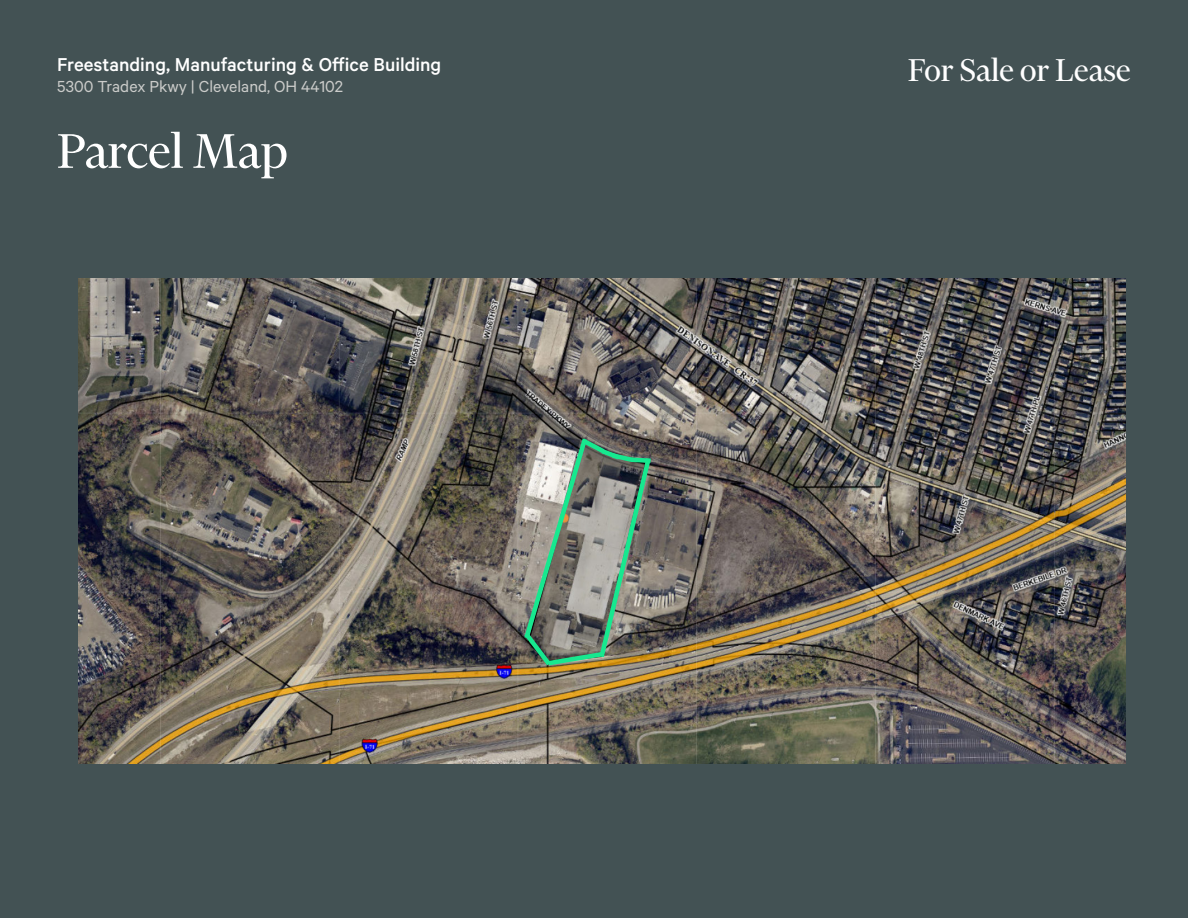
<style>
.page{position:relative;width:1188px;height:918px;background:#435254}
.page>*{position:absolute;margin:0;border:0;box-sizing:border-box;transform-origin:0 0}
.Heading_Large{font:55.5px "Financier Display";color:#fff}
.t1{font:36px "Financier Display";color:#fff}
.t2{font:500 21px "Calibre";color:#fff}
.t3{font:18px "Calibre";color:#cbccca}
</style>
<div class="page">
<img style="left:78px;top:279px;width:1047px;height:485px">
<img style="left:520px;top:434px;width:135px;height:236px">
<p class="t2" style="left:57px;top:52px;width:386px">Freestanding, Manufacturing &amp; Office Building</p>
<p class="t3" style="left:57px;top:76px;width:287px">5300 Tradex Pkwy | Cleveland, OH 44102</p>
<p class="Heading_Large" style="left:57px;top:122px;width:232px">Parcel Map</p>
<p class="t1" style="left:908px;top:51px;width:224px">For Sale or Lease</p>
</div>
